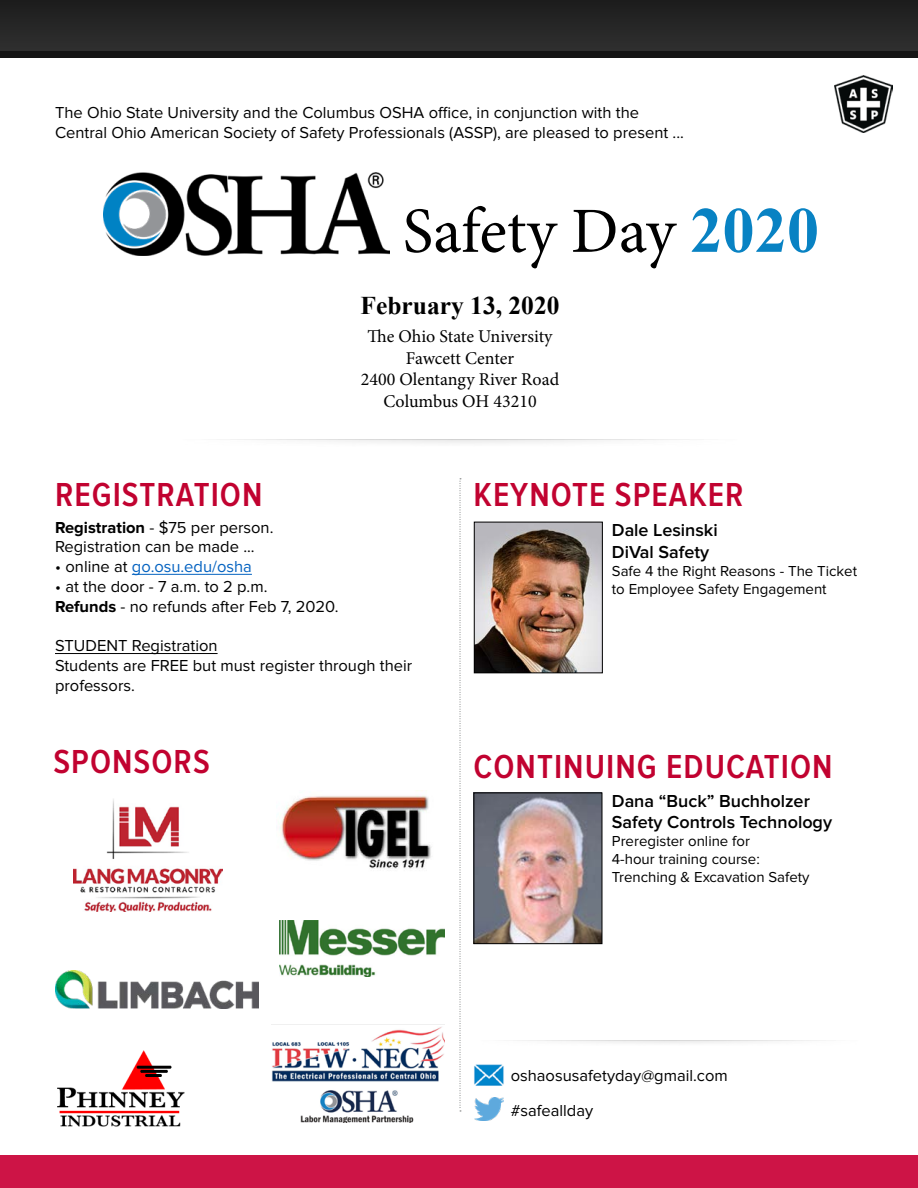
<style>
.page{position:relative;width:918px;height:1188px;background:#fff}
.page>*{position:absolute;margin:0;border:0;box-sizing:border-box;transform-origin:0 0}
.t1{font:64.5px "Minion Pro";color:#000}
.subhead{font:600 34.5px "Proxima Nova Cond";letter-spacing:.03em;color:#c10230}
.t2{font:700 25.5px "Times New Roman";color:#000}
.t3{font:18px "Minion Pro";color:#000}
.t4{font:600 18px "Proxima Nova";color:#000}
.text{font:16.5px/19.8px "Proxima Nova";color:#000}
.t5{font:16.5px "Proxima Nova";color:#0563c1}
.t6{font:15px/18px "Proxima Nova";color:#000}
.s1{font-family:"Times New Roman";font-weight:700;color:#0882c3}
.s2{font-weight:700}
.s3{color:#000}
</style>
<div class="page">
<div style="left:0;top:0;width:918px;height:58px;background:#262626"></div>
<div style="left:0;top:51px;width:918px;height:7px;background:#151515"></div>
<div style="left:0;top:1156px;width:918px;height:32px;background:#cd1446"></div>
<svg style="left:460px;top:478px;width:1px;height:634px"></svg>
<hr style="left:132px;top:574px;width:120px;height:1px;background:#0563c1">
<hr style="left:55px;top:653px;width:163px;height:1px;background:#000">
<img style="left:835px;top:75px;width:57px;height:57px">
<img style="left:271px;top:1024px;width:173px;height:99px">
<img style="left:280px;top:795px;width:151px;height:74px">
<img style="left:280px;top:920px;width:164px;height:57px">
<img style="left:73px;top:799px;width:150px;height:113px">
<img style="left:57px;top:1050px;width:128px;height:77px">
<img style="left:55px;top:971px;width:203px;height:38px">
<img style="left:103px;top:172px;width:286px;height:83px">
<img style="left:475px;top:1098px;width:28px;height:22px">
<img style="left:474px;top:1064px;width:30px;height:22px">
<img style="left:476px;top:524px;width:125px;height:147px">
<div style="left:474px;top:522px;width:129px;height:151px;border:1px solid #000"></div>
<img style="left:476px;top:795px;width:124px;height:147px">
<div style="left:474px;top:793px;width:128px;height:151px;border:1px solid #000"></div>
<p class="text" style="left:55px;top:103px;width:630px">The Ohio State University and the Columbus OSHA office, in conjunction with the<br>Central Ohio American Society of Safety Professionals (ASSP), are pleased to present ...</p>
<p class="t1" style="left:403px;top:188px;width:418px">Safety Day <span class="s1">2020</span></p>
<p class="t2" style="left:361px;top:287px;width:201px">February 13, 2020</p>
<p class="t3" style="left:368px;top:324px;width:187px">The Ohio State University</p>
<p class="t3" style="left:406px;top:346px;width:110px">Fawcett Center</p>
<p class="t3" style="left:361px;top:367px;width:200px">2400 Olentangy River Road</p>
<p class="t3" style="left:383px;top:389px;width:155px">Columbus OH 43210</p>
<p class="subhead" style="left:55px;top:475px;width:209px">REGISTRATION</p>
<p class="text" style="left:55px;top:517px;width:220px"><span class="s2">Registration</span> - $75 per person.</p>
<p class="text" style="left:55px;top:537px;width:201px">Registration can be made ...</p>
<p class="t5" style="left:55px;top:557px;width:198px"><span class="s3">• online at</span> go.osu.edu/osha</p>
<p class="text" style="left:55px;top:577px;width:214px">• at the door - 7 a.m. to 2 p.m.</p>
<p class="text" style="left:55px;top:597px;width:285px"><span class="s2">Refunds</span> - no refunds after Feb 7, 2020.</p>
<p class="text" style="left:55px;top:636px;width:164px">STUDENT Registration</p>
<p class="text" style="left:55px;top:656px;width:359px">Students are FREE but must register through their professors.</p>
<p class="subhead" style="left:54px;top:742px;width:158px">SPONSORS</p>
<p class="subhead" style="left:474px;top:475px;width:272px">KEYNOTE SPEAKER</p>
<p class="t4" style="left:612px;top:520px;width:107px">Dale Lesinski</p>
<p class="t4" style="left:612px;top:541px;width:99px">DiVal Safety</p>
<p class="t6" style="left:612px;top:562px;width:247px">Safe 4 the Right Reasons - The Ticket to Employee Safety Engagement</p>
<p class="subhead" style="left:474px;top:747px;width:361px">CONTINUING EDUCATION</p>
<p class="t4" style="left:612px;top:790px;width:200px">Dana “Buck” Buchholzer</p>
<p class="t4" style="left:612px;top:812px;width:222px">Safety Controls Technology</p>
<p class="t6" style="left:612px;top:833px;width:140px">Preregister online for</p>
<p class="t6" style="left:612px;top:851px;width:149px">4-hour training course:</p>
<p class="t6" style="left:612px;top:869px;width:199px">Trenching &amp; Excavation Safety</p>
<p class="text" style="left:511px;top:1066px;width:219px">oshaosusafetyday@gmail.com</p>
<p class="text" style="left:511px;top:1100px;width:84px">#safeallday</p>
</div>
